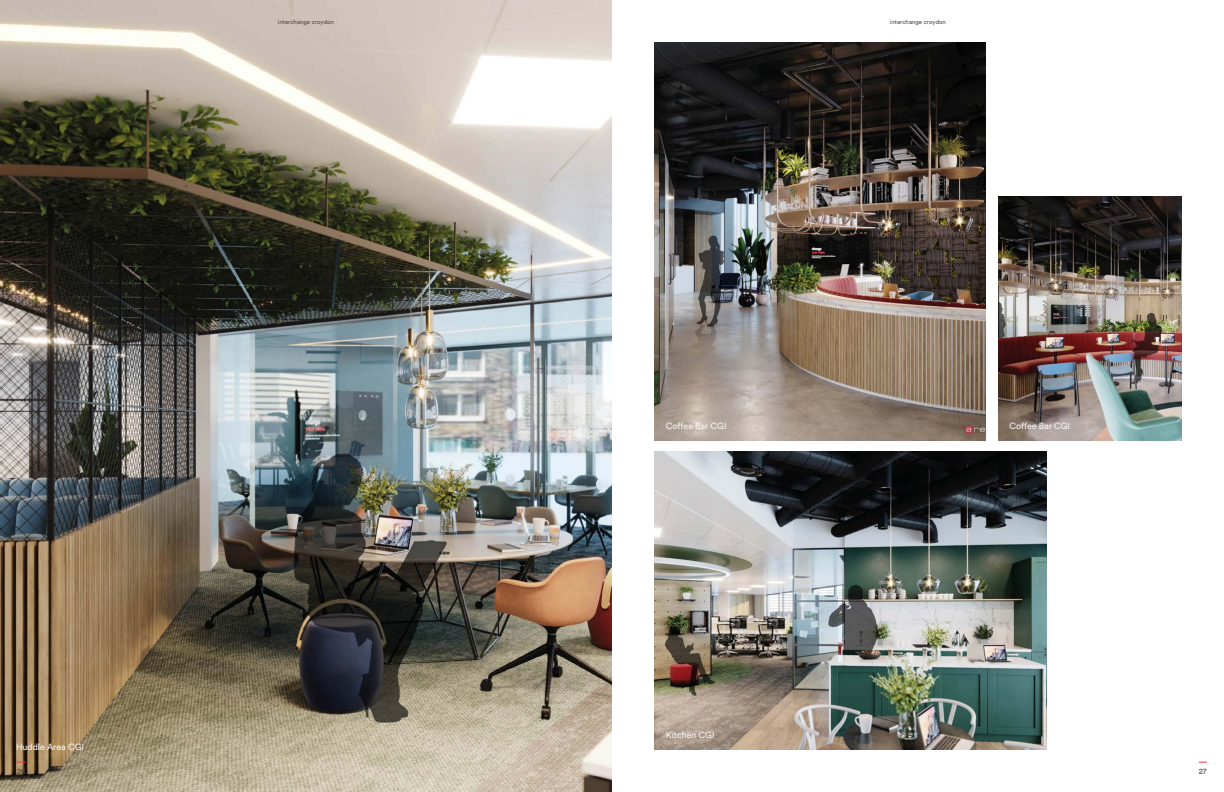
<style>
.page{position:relative;width:1224px;height:792px;background:#fff}
.page>*{position:absolute;margin:0;border:0;box-sizing:border-box;transform-origin:0 0}
.t1{font:9px "Circular Std";letter-spacing:-.01em;color:#f6f6f6}
.t2{font:8px "Circular Std";color:#4a4a49}
.t3{font:6px "Circular Std";color:#4a4a49}
</style>
<div class="page">
<img style="left:0;top:0;width:612px;height:792px">
<img style="left:655px;top:43px;width:331px;height:397px">
<img style="left:998px;top:197px;width:183px;height:243px">
<img style="left:655px;top:452px;width:391px;height:297px">
<p class="t1" style="left:16px;top:741px;width:70px">Huddle Area CGI</p>
<p class="t2" style="left:17px;top:766px;width:10px">26</p>
<p class="t3" style="left:278px;top:18px;width:58px">interchange croydon</p>
<p class="t3" style="left:890px;top:18px;width:58px">interchange croydon</p>
<p class="t1" style="left:666px;top:420px;width:62px">Coffee Bar CGI</p>
<p class="t1" style="left:1009px;top:420px;width:62px">Coffee Bar CGI</p>
<p class="t1" style="left:666px;top:730px;width:50px">Kitchen CGI</p>
<p class="t2" style="left:1199px;top:766px;width:9px">27</p>
</div>
